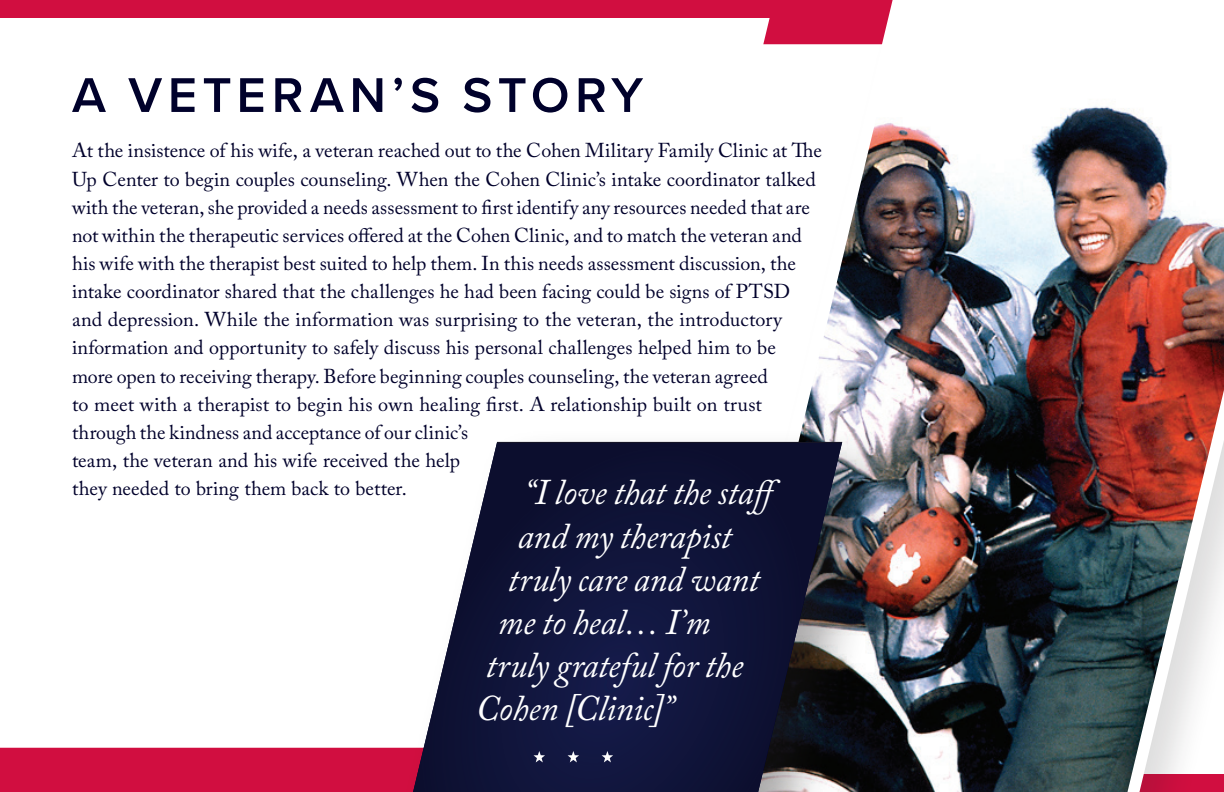
<style>
.page{position:relative;width:1224px;height:792px;background:#fff}
.page>*{position:absolute;margin:0;border:0;box-sizing:border-box;transform-origin:0 0}
.t1{font:600 50.6px "Proxima Nova";letter-spacing:.11em;color:#00012b}
.t2{font:italic 36px "Adobe Caslon Pro";letter-spacing:-.005em;color:#fff;scale:.96 1}
.t3{font:20px/28.2px "Adobe Caslon Pro";color:#00012b}
</style>
<div class="page">
<div style="left:0;top:0;width:1224px;height:18px;background:#d10e40"></div>
<div style="left:0;top:748px;width:370px;height:26px;background:#d10e40"></div>
<div style="left:0;top:774px;width:1224px;height:18px;background:#d10e40"></div>
<img style="left:763px;top:0;width:461px;height:792px">
<div style="left:370px;top:427px;width:535px;height:365px;background:#231f20;opacity:.38"></div>
<svg style="left:413px;top:442px;width:429px;height:350px;background:#2b2d4b"></svg>
<svg style="left:602px;top:751px;width:11px;height:11px"></svg>
<svg style="left:534px;top:751px;width:11px;height:11px"></svg>
<svg style="left:568px;top:751px;width:11px;height:11px"></svg>
<h1 class="t1" style="left:72px;top:57px;width:573px">A VETERAN’S STORY</h1>
<p class="t3" style="left:72px;top:136px;width:752px">At the insistence of his wife, a veteran reached out to the Cohen Military Family Clinic at The Up Center to begin couples counseling. When the Cohen Clinic’s intake coordinator talked with the veteran, she provided a needs assessment to first identify any resources needed that are not within the therapeutic services offered at the Cohen Clinic, and to match the veteran and his wife with the therapist best suited to help them. In this needs assessment discussion, the intake coordinator shared that the challenges he had been facing could be signs of PTSD and depression. While the information was surprising to the veteran, the introductory information and opportunity to safely discuss his personal challenges helped him to be more open to receiving therapy. Before beginning couples counseling, the veteran agreed<br>to meet with a therapist to begin his own healing first. A relationship built on trust through the kindness and acceptance of our clinic’s<br>team, the veteran and his wife received the help<br>they needed to bring them back to better.</p>
<h2 class="t2" style="left:524px;top:471px;width:276px">“I love that the staff</h2>
<h2 class="t2" style="left:518px;top:514px;width:224px">and my therapist</h2>
<h2 class="t2" style="left:508px;top:557px;width:264px">truly care and want</h2>
<h2 class="t2" style="left:498px;top:601px;width:223px">me to heal… I’m</h2>
<h2 class="t2" style="left:486px;top:644px;width:269px">truly grateful for the</h2>
<h2 class="t2" style="left:476px;top:687px;width:208px">Cohen [Clinic]”</h2>
</div>
